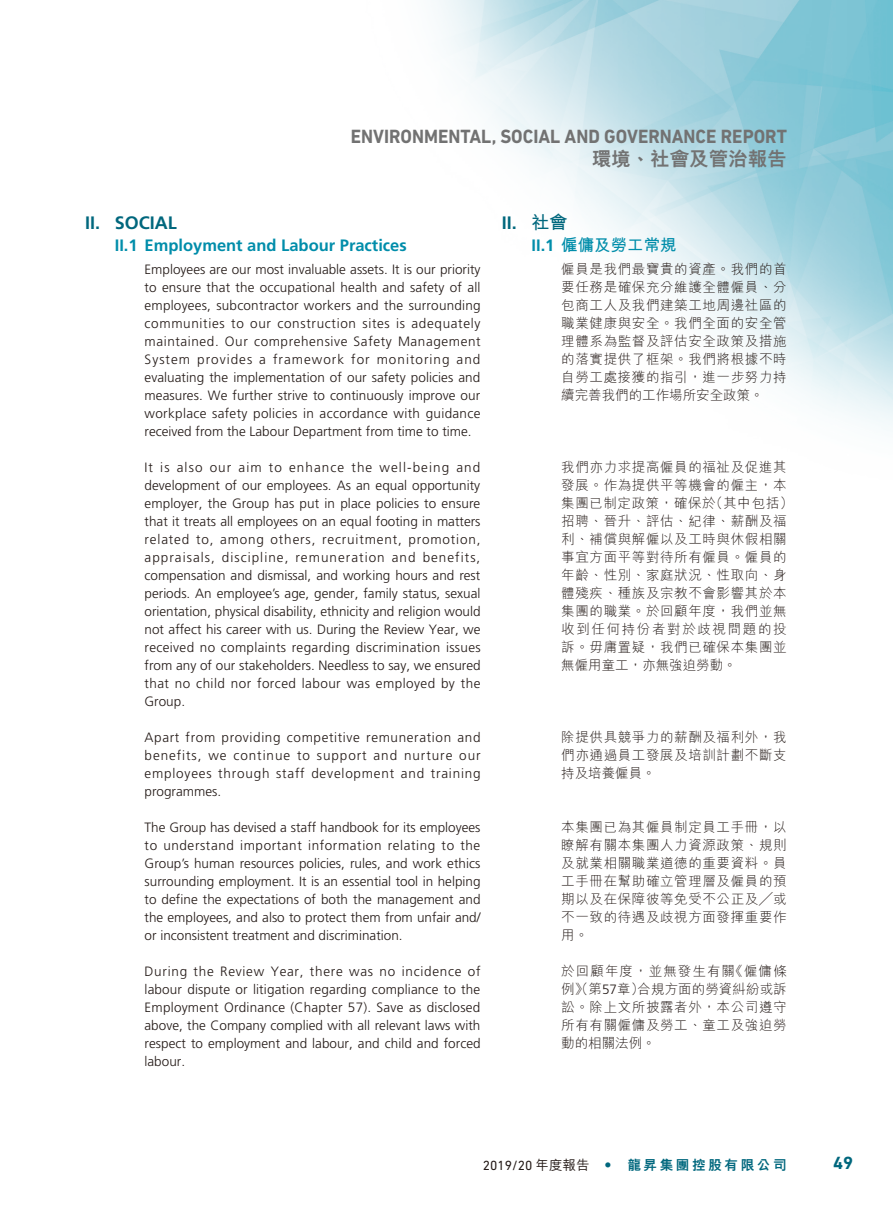
<style>
.page{position:relative;width:893px;height:1212px;background:#fff}
.page>*{position:absolute;margin:0;border:0;box-sizing:border-box;transform-origin:0 0}
.t1{font:700 19.5px "DIN Next LT Pro";color:#727272;scale:.94 1}
.t2{font:800 19.5px "M Hei HK";color:#727272}
.t3{font:700 18px "Frutiger LT Std";color:#00677d}
.t4{font:700 18px "DIN Next LT Pro";color:#00677d}
.t5{font:700 16.5px "Frutiger LT Std";color:#008daa}
.t6{font:700 16.5px "M Hei HK";color:#008daa}
.t7{font:300 13.5px/18px "Frutiger LT Std";color:#231916;text-align:justify}
.t8{font:300 13.5px/18px "M Hei HK";letter-spacing:.045em;color:#231916;text-align:justify}
.t9{font:800 13.5px "M Hei HK";letter-spacing:.2em;color:#00677d}
.s1{font-family:"M Hei HK"}
.s2{font-family:"Frutiger LT Std"}
.s3{font-family:"DIN Next LT Pro";font-weight:400;color:#231916}
.s4{font-weight:500;color:#231916}
.s5{font-family:"Futura Std";font-weight:300}
</style>
<div class="page">
<img style="left:437px;top:0;width:456px;height:430px">
<h1 class="t1" style="left:351px;top:124px;width:465px">ENVIRONMENTAL, SOCIAL AND GOVERNANCE REPORT</h1>
<h1 class="t2" style="left:592px;top:149px;width:196px">環境、社會及管治報告</h1>
<h2 class="t3" style="left:85px;top:212px;width:93px">II. SOCIAL</h2>
<p class="t5" style="left:115px;top:236px;width:293px">II.1 Employment and Labour Practices</p>
<p class="t7" style="left:145px;top:260px;width:338px">Employees are our most invaluable assets. It is our priority to ensure that the occupational health and safety of all employees, subcontractor workers and the surrounding communities to our construction sites is adequately maintained. Our comprehensive Safety Management System provides a framework for monitoring and evaluating the implementation of our safety policies and measures. We further strive to continuously improve our workplace safety policies in accordance with guidance received from the Labour Department from time to time.</p>
<p class="t7" style="left:145px;top:458px;width:338px">It is also our aim to enhance the well-being and development of our employees. As an equal opportunity employer, the Group has put in place policies to ensure that it treats all employees on an equal footing in matters related to, among others, recruitment, promotion, appraisals, discipline, remuneration and benefits, compensation and dismissal, and working hours and rest periods. An employee’s age, gender, family status, sexual orientation, physical disability, ethnicity and religion would not affect his career with us. During the Review Year, we received no complaints regarding discrimination issues from any of our stakeholders. Needless to say, we ensured that no child nor forced labour was employed by the Group.</p>
<p class="t7" style="left:145px;top:728px;width:338px">Apart from providing competitive remuneration and benefits, we continue to support and nurture our employees through staff development and training programmes.</p>
<p class="t7" style="left:145px;top:818px;width:338px">The Group has devised a staff handbook for its employees to understand important information relating to the Group’s human resources policies, rules, and work ethics surrounding employment. It is an essential tool in helping to define the expectations of both the management and the employees, and also to protect them from unfair and/ or inconsistent treatment and discrimination.</p>
<p class="t7" style="left:145px;top:962px;width:338px">During the Review Year, there was no incidence of labour dispute or litigation regarding compliance to the Employment Ordinance (Chapter 57). Save as disclosed above, the Company complied with all relevant laws with respect to employment and labour, and child and forced labour.</p>
<h2 class="t3" style="left:502px;top:212px;width:67px">II. <span class="s1">社會</span></h2>
<p class="t6" style="left:531px;top:233px;width:147px"><span class="s2">II.1</span> 僱傭及勞工常規</p>
<p class="t8" style="left:561px;top:260px;width:227px">僱員是我們最寶貴的資產。我們的首要任務是確保充分維護全體僱員、分包商工人及我們建築工地周邊社區的職業健康與安全。我們全面的安全管理體系為監督及評估安全政策及措施的落實提供了框架。我們將根據不時自勞工處接獲的指引，進一步努力持續完善我們的工作場所安全政策。</p>
<p class="t8" style="left:561px;top:458px;width:234px;text-align:left">我們亦力求提高僱員的福祉及促進其發展。作為提供平等機會的僱主，本集團已制定政策，確保於（其中包括）招聘、晉升、評估、紀律、薪酬及福利、補償與解僱以及工時與休假相關事宜方面平等對待所有僱員。僱員的年齡、性別、家庭狀況、性取向、身體殘疾、種族及宗教不會影響其於本集團的職業。於回顧年度，我們並無收到任何持份者對於歧視問題的投訴。毋庸置疑，我們已確保本集團並無僱用童工，亦無強迫勞動。</p>
<p class="t8" style="left:561px;top:728px;width:227px">除提供具競爭力的薪酬及福利外，我們亦通過員工發展及培訓計劃不斷支持及培養僱員。</p>
<p class="t8" style="left:561px;top:817px;width:227px">本集團已為其僱員制定員工手冊，以瞭解有關本集團人力資源政策、規則及就業相關職業道德的重要資料。員工手冊在幫助確立管理層及僱員的預期以及在保障彼等免受不公正及╱或不一致的待遇及歧視方面發揮重要作用。</p>
<p class="t8" style="left:561px;top:961px;width:227px">於回顧年度，並無發生有關《僱傭條例》（第<span class="s2">57</span>章）合規方面的勞資糾紛或訴訟。除上文所披露者外，本公司遵守所有有關僱傭及勞工、童工及強迫勞動的相關法例。</p>
<p class="t9" style="left:483px;top:1158px;width:305px"><span class="s3">2019/20</span> <span class="s4">年度報告</span> <span class="s5">•</span> 龍昇集團控股有限公司</p>
<h2 class="t4" style="left:833px;top:1153px;width:22px">49</h2>
</div>
